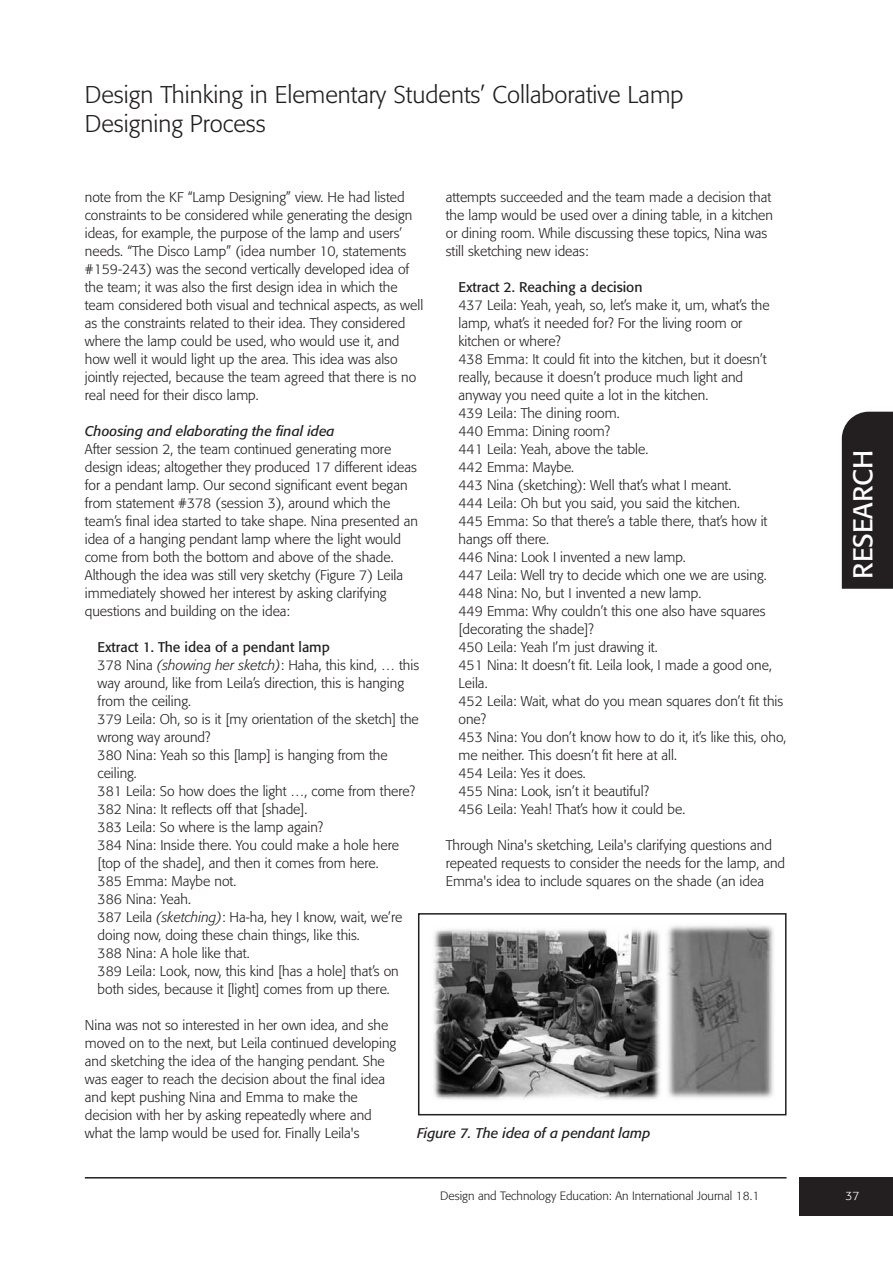
<style>
.page{position:relative;width:893px;height:1263px;background:#fff}
.page>*{position:absolute;margin:0;border:0;box-sizing:border-box;transform-origin:0 0}
.t1{font:27px "Formata";color:#fff}
.t2{font:300 24px/28.5px "Formata";color:#231f20}
.t3{font:300 13.95px/18px "Formata";color:#231f20}
.t4{font:italic 13.95px "Formata";color:#231f20}
.t5{font:13.95px "Formata";color:#231f20}
.t6{font:300 12px "Formata";color:#231f20}
.t7{font:300 12px "Formata";color:#fff}
.s1{font-weight:400}
.s2{font-style:italic}
</style>
<div class="page">
<div style="left:799px;top:1178px;width:93px;height:38px;background:#231f20"></div>
<hr style="left:85px;top:1177px;width:701px;height:2px;background:#231f20">
<div style="left:842px;top:412px;width:50px;height:177px;background:#231f20"></div>
<img style="left:433px;top:929px;width:228px;height:171px">
<div style="left:418px;top:913px;width:368px;height:202px;border:2px solid #231f20"></div>
<img style="left:667px;top:925px;width:107px;height:173px">
<h2 class="t2" style="left:85px;top:82px;width:600px">Design Thinking in Elementary Students’ Collaborative Lamp<br>Designing Process</h2>
<p class="t3" style="left:446px;top:189px;width:329px">attempts succeeded and the team made a decision that the lamp would be used over a dining table, in a kitchen or dining room. While discussing these topics, Nina was still sketching new ideas:</p>
<p class="t5" style="left:458px;top:281px;width:185px">Extract 2. Reaching a decision</p>
<p class="t3" style="left:458px;top:297px;width:329px">437 Leila: Yeah, yeah, so, let’s make it, um, what’s the lamp, what’s it needed for? For the living room or kitchen or where?<br>438 Emma: It could fit into the kitchen, but it doesn’t really, because it doesn’t produce much light and anyway you need quite a lot in the kitchen.<br>439 Leila: The dining room.<br>440 Emma: Dining room?<br>441 Leila: Yeah, above the table.<br>442 Emma: Maybe.<br>443 Nina (sketching): Well that’s what I meant.<br>444 Leila: Oh but you said, you said the kitchen.<br>445 Emma: So that there’s a table there, that’s how it hangs off there.<br>446 Nina: Look I invented a new lamp.<br>447 Leila: Well try to decide which one we are using.<br>448 Nina: No, but I invented a new lamp.<br>449 Emma: Why couldn’t this one also have squares [decorating the shade]?<br>450 Leila: Yeah I’m just drawing it.<br>451 Nina: It doesn’t fit. Leila look, I made a good one, Leila.<br>452 Leila: Wait, what do you mean squares don’t fit this one?<br>453 Nina: You don’t know how to do it, it’s like this, oho, me neither. This doesn’t fit here at all.<br>454 Leila: Yes it does.<br>455 Nina: Look, isn’t it beautiful?<br>456 Leila: Yeah! That’s how it could be.</p>
<p class="t3" style="left:446px;top:837px;width:341px">Through Nina's sketching, Leila's clarifying questions and repeated requests to consider the needs for the lamp, and<br>Emma's idea to include squares on the shade (an idea</p>
<p class="t3" style="left:85px;top:189px;width:340px">note from the KF “Lamp Designing” view. He had listed constraints to be considered while generating the design ideas, for example, the purpose of the lamp and users’ needs. “The Disco Lamp” (idea number 10, statements #159-243) was the second vertically developed idea of the team; it was also the first design idea in which the team considered both visual and technical aspects, as well as the constraints related to their idea. They considered where the lamp could be used, who would use it, and how well it would light up the area. This idea was also jointly rejected, because the team agreed that there is no real need for their disco lamp.</p>
<p class="t4" style="left:85px;top:425px;width:251px">Choosing and elaborating the final idea</p>
<p class="t3" style="left:85px;top:441px;width:335px">After session 2, the team continued generating more design ideas; altogether they produced 17 different ideas for a pendant lamp. Our second significant event began from statement #378 (session 3), around which the team’s final idea started to take shape. Nina presented an idea of a hanging pendant lamp where the light would come from both the bottom and above of the shade.<br>Although the idea was still very sketchy (Figure 7) Leila immediately showed her interest by asking clarifying questions and building on the idea:</p>
<p class="t3" style="left:98px;top:639px;width:323px"><span class="s1">Extract 1. The idea of a pendant lamp<br></span>378 Nina <span class="s2">(showing her sketch)</span>: Haha, this kind, … this way around, like from Leila’s direction, this is hanging from the ceiling.<br>379 Leila: Oh, so is it [my orientation of the sketch] the wrong way around?<br>380 Nina: Yeah so this [lamp] is hanging from the ceiling.<br>381 Leila: So how does the light …, come from there?<br>382 Nina: It reflects off that [shade].<br>383 Leila: So where is the lamp again?<br>384 Nina: Inside there. You could make a hole here [top of the shade], and then it comes from here.<br>385 Emma: Maybe not.<br>386 Nina: Yeah.<br>387 Leila <span class="s2">(sketching)</span>: Ha-ha, hey I know, wait, we’re doing now, doing these chain things, like this.<br>388 Nina: A hole like that.<br>389 Leila: Look, now, this kind [has a hole] that’s on both sides, because it [light] comes from up there.</p>
<p class="t3" style="left:85px;top:1017px;width:313px">Nina was not so interested in her own idea, and she moved on to the next, but Leila continued developing and sketching the idea of the hanging pendant. She was eager to reach the decision about the final idea and kept pushing Nina and Emma to make the decision with her by asking repeatedly where and what the lamp would be used for. Finally Leila's</p>
<p class="t4" style="left:417px;top:1127px;width:235px">Figure 7. The idea of a pendant lamp</p>
<p class="t6" style="left:440px;top:1190px;width:321px">Design and Technology Education: An International Journal 18.1</p>
<h1 class="t1" style="left:851px;top:579px;width:131px;rotate:-90deg">RESEARCH</h1>
<p class="t7" style="left:845px;top:1190px;width:15px">37</p>
</div>
